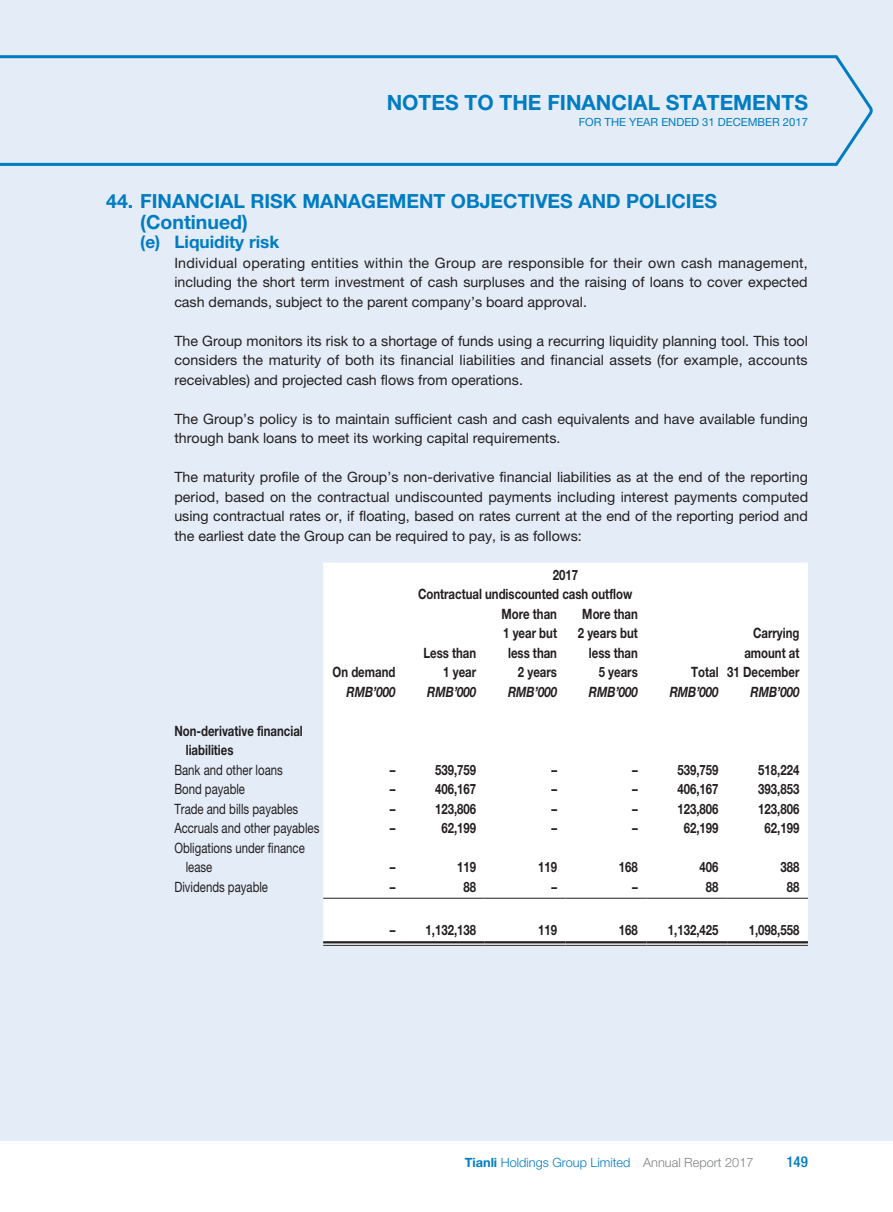
<style>
.page{position:relative;width:893px;height:1212px;background:#fff}
.page>*{position:absolute;margin:0;border:0;box-sizing:border-box;transform-origin:0 0}
.t1{font:700 21px "Helvetica Neue LT Std";color:#007cc2}
._01_H1{font:700 19.5px/21px "Helvetica Neue LT Std";color:#007cc2}
._02_H2{font:700 17.25px "Helvetica Neue LT Std";color:#007cc2}
.t2{font:500 condensed 15px "Helvetica Neue LT Std";color:#007cc2}
._00_txt{font:14.25px/19.5px "Helvetica Neue LT Std";color:#231f20;text-align:justify}
._50_Table_txt{font:700 14.25px "Helvetica Neue LT Std";color:#231f20;scale:.8 1}
._50_Table_txt-2{font:14.25px "Helvetica Neue LT Std";color:#231f20;scale:.8 1}
._50_Table_txt-3{font:italic 700 14.25px "Helvetica Neue LT Std";color:#231f20;scale:.8 1}
.t3{font:300 12.75px "Helvetica Neue LT Std";color:#007cc2}
.t4{font:11.25px "Helvetica Neue LT Std";color:#007cc2}
.s1{font-weight:700}
.s2{color:#808285}
</style>
<div class="page">
<div style="left:0;top:0;width:893px;height:1140px;background:#e4ecf7"></div>
<svg style="left:0;top:55px;width:873px;height:111px"></svg>
<div style="left:323px;top:562px;width:485px;height:383px;background:#fff"></div>
<hr style="left:323px;top:898px;width:81px;height:1px;background:#231f20">
<hr style="left:404px;top:898px;width:81px;height:1px;background:#231f20">
<hr style="left:485px;top:898px;width:80px;height:1px;background:#231f20">
<hr style="left:565px;top:898px;width:81px;height:1px;background:#231f20">
<hr style="left:646px;top:898px;width:81px;height:1px;background:#231f20">
<hr style="left:727px;top:898px;width:81px;height:1px;background:#231f20">
<hr style="left:323px;top:941px;width:81px;height:2px;background:#231f20">
<hr style="left:323px;top:945px;width:81px;height:1px;background:#231f20">
<hr style="left:404px;top:941px;width:81px;height:2px;background:#231f20">
<hr style="left:404px;top:945px;width:81px;height:1px;background:#231f20">
<hr style="left:485px;top:941px;width:80px;height:2px;background:#231f20">
<hr style="left:485px;top:945px;width:80px;height:1px;background:#231f20">
<hr style="left:565px;top:941px;width:81px;height:2px;background:#231f20">
<hr style="left:565px;top:945px;width:81px;height:1px;background:#231f20">
<hr style="left:646px;top:941px;width:81px;height:2px;background:#231f20">
<hr style="left:646px;top:945px;width:81px;height:1px;background:#231f20">
<hr style="left:727px;top:941px;width:81px;height:2px;background:#231f20">
<hr style="left:727px;top:945px;width:81px;height:1px;background:#231f20">
<h1 class="t1" style="left:387px;top:90px;width:423px">NOTES TO THE FINANCIAL STATEMENTS</h1>
<p class="t4" style="left:579px;top:116px;width:231px">FOR THE YEAR ENDED 31 DECEMBER 2017</p>
<p class="_01_H1" style="left:140px;top:190px;width:578px;text-indent:-34px">44. FINANCIAL RISK MANAGEMENT OBJECTIVES AND POLICIES (Continued)</p>
<p class="_02_H2" style="left:140px;top:231px;width:141px">(e) Liquidity risk</p>
<p class="_00_txt" style="left:174px;top:253px;width:635px">Individual operating entities within the Group are responsible for their own cash management, including the short term investment of cash surpluses and the raising of loans to cover expected cash demands, subject to the parent company’s board approval.</p>
<p class="_00_txt" style="left:174px;top:331px;width:635px">The Group monitors its risk to a shortage of funds using a recurring liquidity planning tool. This tool considers the maturity of both its financial liabilities and financial assets (for example, accounts receivables) and projected cash flows from operations.</p>
<p class="_00_txt" style="left:174px;top:409px;width:635px">The Group’s policy is to maintain sufficient cash and cash equivalents and have available funding through bank loans to meet its working capital requirements.</p>
<p class="_00_txt" style="left:174px;top:467px;width:635px">The maturity profile of the Group’s non-derivative financial liabilities as at the end of the reporting period, based on the contractual undiscounted payments including interest payments computed using contractual rates or, if floating, based on rates current at the end of the reporting period and the earliest date the Group can be required to pay, is as follows:</p>
<p class="_50_Table_txt" style="left:553px;top:566px;width:33px">2017</p>
<p class="_50_Table_txt" style="left:418px;top:585px;width:269px">Contractual undiscounted cash outflow</p>
<p class="_50_Table_txt" style="left:333px;top:663px;width:80px">On demand</p>
<p class="_50_Table_txt" style="left:423px;top:644px;width:67px">Less than</p>
<p class="_50_Table_txt" style="left:443px;top:663px;width:43px">1 year</p>
<p class="_50_Table_txt" style="left:501px;top:605px;width:71px">More than</p>
<p class="_50_Table_txt" style="left:503px;top:624px;width:69px">1 year but</p>
<p class="_50_Table_txt" style="left:508px;top:644px;width:63px">less than</p>
<p class="_50_Table_txt" style="left:518px;top:663px;width:50px">2 years</p>
<p class="_50_Table_txt" style="left:582px;top:605px;width:71px">More than</p>
<p class="_50_Table_txt" style="left:578px;top:624px;width:76px">2 years but</p>
<p class="_50_Table_txt" style="left:589px;top:644px;width:63px">less than</p>
<p class="_50_Table_txt" style="left:599px;top:663px;width:50px">5 years</p>
<p class="_50_Table_txt" style="left:691px;top:663px;width:36px">Total</p>
<p class="_50_Table_txt" style="left:753px;top:624px;width:60px">Carrying</p>
<p class="_50_Table_txt" style="left:744px;top:644px;width:70px">amount at</p>
<p class="_50_Table_txt" style="left:727px;top:663px;width:92px">31 December</p>
<p class="_50_Table_txt-3" style="left:346px;top:683px;width:63px">RMB’000</p>
<p class="_50_Table_txt-3" style="left:427px;top:683px;width:63px">RMB’000</p>
<p class="_50_Table_txt-3" style="left:508px;top:683px;width:63px">RMB’000</p>
<p class="_50_Table_txt-3" style="left:589px;top:683px;width:63px">RMB’000</p>
<p class="_50_Table_txt-3" style="left:670px;top:683px;width:63px">RMB’000</p>
<p class="_50_Table_txt-3" style="left:750px;top:683px;width:63px">RMB’000</p>
<p class="_50_Table_txt" style="left:174px;top:722px;width:162px">Non-derivative financial</p>
<p class="_50_Table_txt" style="left:186px;top:741px;width:61px">liabilities</p>
<p class="_50_Table_txt-2" style="left:174px;top:761px;width:137px">Bank and other loans</p>
<p class="_50_Table_txt" style="left:390px;top:761px;width:9px">–</p>
<p class="_50_Table_txt" style="left:435px;top:761px;width:53px">539,759</p>
<p class="_50_Table_txt" style="left:551px;top:761px;width:9px">–</p>
<p class="_50_Table_txt" style="left:632px;top:761px;width:9px">–</p>
<p class="_50_Table_txt" style="left:677px;top:761px;width:53px">539,759</p>
<p class="_50_Table_txt" style="left:758px;top:761px;width:53px">518,224</p>
<p class="_50_Table_txt-2" style="left:174px;top:780px;width:90px">Bond payable</p>
<p class="_50_Table_txt" style="left:390px;top:780px;width:9px">–</p>
<p class="_50_Table_txt" style="left:435px;top:780px;width:53px">406,167</p>
<p class="_50_Table_txt" style="left:551px;top:780px;width:9px">–</p>
<p class="_50_Table_txt" style="left:632px;top:780px;width:9px">–</p>
<p class="_50_Table_txt" style="left:677px;top:780px;width:53px">406,167</p>
<p class="_50_Table_txt" style="left:758px;top:780px;width:53px">393,853</p>
<p class="_50_Table_txt-2" style="left:174px;top:800px;width:156px">Trade and bills payables</p>
<p class="_50_Table_txt" style="left:390px;top:800px;width:9px">–</p>
<p class="_50_Table_txt" style="left:435px;top:800px;width:53px">123,806</p>
<p class="_50_Table_txt" style="left:551px;top:800px;width:9px">–</p>
<p class="_50_Table_txt" style="left:632px;top:800px;width:9px">–</p>
<p class="_50_Table_txt" style="left:677px;top:800px;width:53px">123,806</p>
<p class="_50_Table_txt" style="left:758px;top:800px;width:53px">123,806</p>
<p class="_50_Table_txt-2" style="left:174px;top:819px;width:183px">Accruals and other payables</p>
<p class="_50_Table_txt" style="left:390px;top:819px;width:9px">–</p>
<p class="_50_Table_txt" style="left:441px;top:819px;width:45px">62,199</p>
<p class="_50_Table_txt" style="left:551px;top:819px;width:9px">–</p>
<p class="_50_Table_txt" style="left:632px;top:819px;width:9px">–</p>
<p class="_50_Table_txt" style="left:684px;top:819px;width:45px">62,199</p>
<p class="_50_Table_txt" style="left:764px;top:819px;width:45px">62,199</p>
<p class="_50_Table_txt-2" style="left:174px;top:839px;width:165px">Obligations under finance</p>
<p class="_50_Table_txt-2" style="left:186px;top:858px;width:35px">lease</p>
<p class="_50_Table_txt" style="left:390px;top:858px;width:9px">–</p>
<p class="_50_Table_txt" style="left:457px;top:858px;width:25px">119</p>
<p class="_50_Table_txt" style="left:538px;top:858px;width:25px">119</p>
<p class="_50_Table_txt" style="left:619px;top:858px;width:25px">168</p>
<p class="_50_Table_txt" style="left:700px;top:858px;width:25px">406</p>
<p class="_50_Table_txt" style="left:780px;top:858px;width:25px">388</p>
<p class="_50_Table_txt-2" style="left:174px;top:878px;width:119px">Dividends payable</p>
<p class="_50_Table_txt" style="left:390px;top:878px;width:9px">–</p>
<p class="_50_Table_txt" style="left:464px;top:878px;width:17px">88</p>
<p class="_50_Table_txt" style="left:551px;top:878px;width:9px">–</p>
<p class="_50_Table_txt" style="left:632px;top:878px;width:9px">–</p>
<p class="_50_Table_txt" style="left:706px;top:878px;width:17px">88</p>
<p class="_50_Table_txt" style="left:787px;top:878px;width:17px">88</p>
<p class="_50_Table_txt" style="left:390px;top:921px;width:9px">–</p>
<p class="_50_Table_txt" style="left:425px;top:921px;width:65px">1,132,138</p>
<p class="_50_Table_txt" style="left:538px;top:921px;width:25px">119</p>
<p class="_50_Table_txt" style="left:619px;top:921px;width:25px">168</p>
<p class="_50_Table_txt" style="left:668px;top:921px;width:65px">1,132,425</p>
<p class="_50_Table_txt" style="left:749px;top:921px;width:65px">1,098,558</p>
<p class="t3" style="left:465px;top:1155px;width:290px"><span class="s1">Tianli</span> Holdings Group Limited <span class="s2">Annual Report 2017</span></p>
<p class="t2" style="left:786px;top:1153px;width:23px">149</p>
</div>
